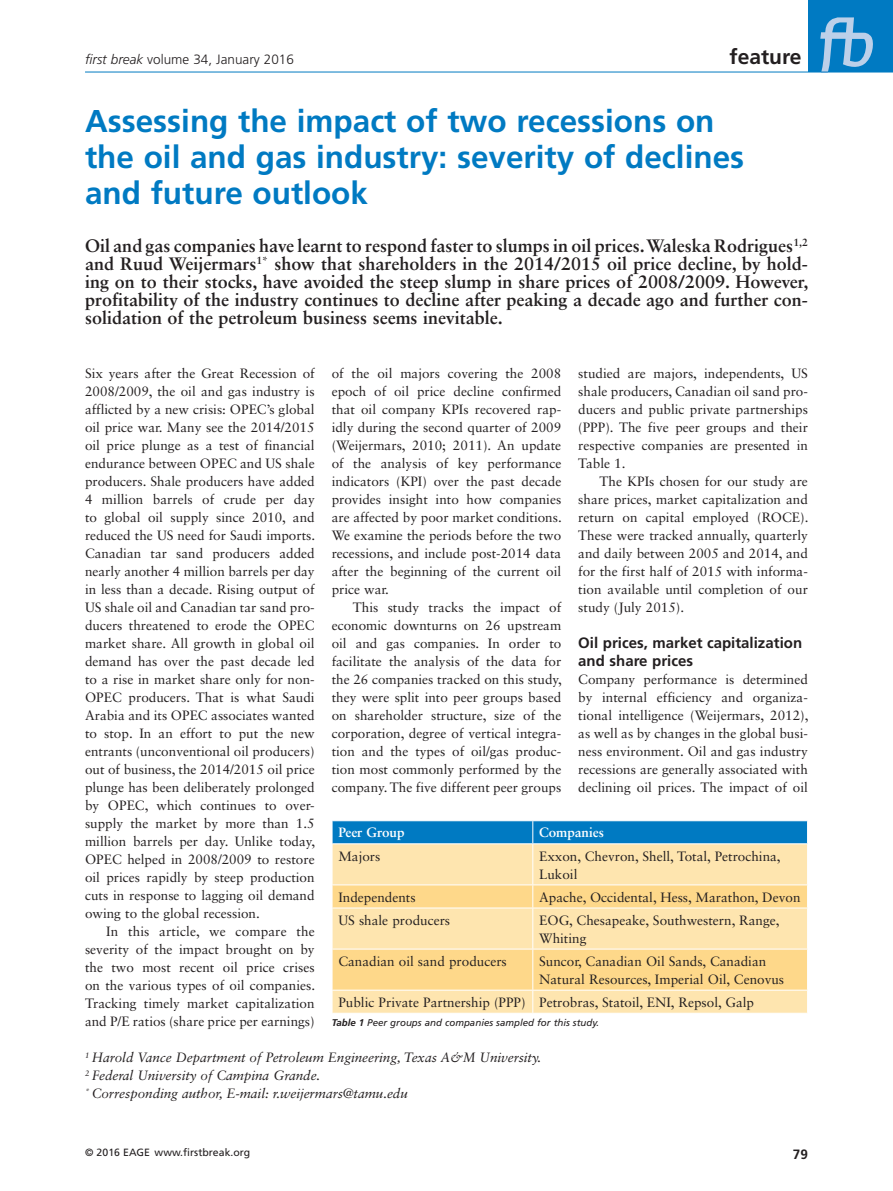
<style>
.page{position:relative;width:893px;height:1191px;background:#fff}
.page>*{position:absolute;margin:0;border:0;box-sizing:border-box;transform-origin:0 0}
._00_Kop_1{font:700 31.5px/36px "Frutiger LT Std";color:#007ac2}
.t1{font:700 21px "Frutiger LT Std";color:#231f20}
._03-Intro{font:700 18px/18px "Sabon LT Std";color:#231f20;text-align:justify}
._01-Kop_2{font:700 15px/18px "Frutiger LT Std";color:#231f20}
._04-Brood{font:13.5px/18px "Sabon LT Std";color:#231f20;text-align:justify}
._04-Brood_zonder_ins{font:13.5px/18px "Sabon LT Std";color:#231f20;text-align:justify}
.Tabel-brood{font:13.5px/18px "Sabon LT Std";color:#231f20}
._04-Brood_zonder_ins-2{font:italic 13.5px "Sabon LT Std";letter-spacing:-.005em;color:#231f20}
.t2{font:300 13.5px "Frutiger LT Std";color:#231f20}
.Tabel-kop{font:700 13.5px "Sabon LT Std";letter-spacing:-.005em;color:#fff}
.t3{font:700 13.5px "Frutiger LT Std";color:#231f20}
.t4{font:10.5px "Frutiger LT Std";color:#231f20}
._05-Caption_cursief{font:italic 9.75px "Frutiger LT Std";color:#231f20}
.s1{font-style:italic}
.s2{font-weight:700}
</style>
<div class="page">
<div style="left:808px;top:0;width:85px;height:72px;background:#007ac2"></div>
<svg style="left:820px;top:17px;width:53px;height:55px"></svg>
<hr style="left:85px;top:72px;width:808px;height:1px;background:#007ac2">
<div style="left:333px;top:844px;width:474px;height:168px;background:#fee5af"></div>
<svg style="left:333px;top:885px;width:474px;height:104px;background:#fedd9a"></svg>
<svg style="left:332px;top:820px;width:476px;height:23px;background:#0e81c5"></svg>
<hr style="left:532px;top:844px;width:1px;height:40px;background:#fff">
<hr style="left:332px;top:884px;width:201px;height:1px;background:#fff">
<svg style="left:332px;top:885px;width:1px;height:22px"></svg>
<hr style="left:533px;top:884px;width:275px;height:1px;background:#fff">
<svg style="left:532px;top:885px;width:1px;height:22px"></svg>
<hr style="left:332px;top:907px;width:201px;height:1px;background:#fff">
<hr style="left:533px;top:907px;width:275px;height:1px;background:#fff">
<hr style="left:532px;top:908px;width:1px;height:40px;background:#fff">
<hr style="left:332px;top:948px;width:201px;height:1px;background:#fff">
<hr style="left:533px;top:948px;width:275px;height:1px;background:#fff">
<hr style="left:532px;top:949px;width:1px;height:40px;background:#fff">
<hr style="left:332px;top:989px;width:201px;height:1px;background:#fff">
<svg style="left:332px;top:990px;width:1px;height:22px"></svg>
<hr style="left:533px;top:989px;width:275px;height:1px;background:#fff">
<svg style="left:532px;top:990px;width:1px;height:22px"></svg>
<p class="t2" style="left:85px;top:52px;width:210px"><span class="s1">first break</span> volume 34, January 2016</p>
<h2 class="t1" style="left:730px;top:45px;width:73px">feature</h2>
<p class="_00_Kop_1" style="left:85px;top:103px;width:661px">Assessing the impact of two recessions on the oil and gas industry: severity of declines and future outlook</p>
<p class="_03-Intro" style="left:85px;top:236px;width:725px">Oil and gas companies have learnt to respond faster to slumps in oil prices. Waleska Rodrigues<sup>1,2 </sup>and Ruud Weijermars<sup>1*</sup> show that shareholders in the 2014/2015 oil price decline, by hold&shy;ing on to their stocks, have avoided the steep slump in share prices of 2008/2009. However, profitability of the industry continues to decline after peaking a decade ago and further con&shy;solidation of the petroleum business seems inevitable.</p>
<p class="_04-Brood_zonder_ins" style="left:85px;top:364px;width:232px">Six years after the Great Recession of 2008/2009, the oil and gas industry is afflicted by a new crisis: OPEC’s global oil price war. Many see the 2014/2015 oil price plunge as a test of financial endurance between OPEC and US shale producers. Shale producers have added 4 million barrels of crude per day to global oil supply since 2010, and reduced the US need for Saudi imports.<br>Canadian tar sand producers added nearly another 4 million barrels per day in less than a decade. Rising output of US shale oil and Canadian tar sand pro&shy;ducers threatened to erode the OPEC market share. All growth in global oil demand has over the past decade led to a rise in market share only for non-OPEC producers. That is what Saudi Arabia and its OPEC associates wanted to stop. In an effort to put the new entrants (unconventional oil producers) out of business, the 2014/2015 oil price plunge has been deliberately prolonged by OPEC, which continues to over&shy;supply the market by more than 1.5 million barrels per day. Unlike today, OPEC helped in 2008/2009 to restore oil prices rapidly by steep production cuts in response to lagging oil demand owing to the global recession.</p>
<p class="_04-Brood" style="left:85px;top:922px;width:232px;text-indent:21px">In this article, we compare the severity of the impact brought on by the two most recent oil price crises on the various types of oil companies.<br>Tracking timely market capitalization and P/E ratios (share price per earnings)</p>
<p class="_04-Brood" style="left:332px;top:364px;width:232px">of the oil majors covering the 2008 epoch of oil price decline confirmed that oil company KPIs recovered rap&shy;idly during the second quarter of 2009 (Weijermars, 2010; 2011). An update of the analysis of key performance indicators (KPI) over the past decade provides insight into how companies are affected by poor market conditions.<br>We examine the periods before the two recessions, and include post-2014 data after the beginning of the current oil price war.</p>
<p class="_04-Brood" style="left:332px;top:598px;width:232px;text-indent:21px">This study tracks the impact of economic downturns on 26 upstream oil and gas companies. In order to facilitate the analysis of the data for the 26 companies tracked on this study, they were split into peer groups based on shareholder structure, size of the corporation, degree of vertical integra&shy;tion and the types of oil/gas produc&shy;tion most commonly performed by the company. The five different peer groups</p>
<p class="Tabel-kop" style="left:338px;top:824px;width:68px">Peer Group</p>
<p class="Tabel-kop" style="left:539px;top:824px;width:66px">Companies</p>
<p class="Tabel-brood" style="left:338px;top:846px;width:44px">Majors</p>
<p class="Tabel-brood" style="left:539px;top:846px;width:243px">Exxon, Chevron, Shell, Total, Petrochina,<br>Lukoil</p>
<p class="Tabel-brood" style="left:338px;top:887px;width:79px">Independents</p>
<p class="Tabel-brood" style="left:539px;top:887px;width:263px">Apache, Occidental, Hess, Marathon, Devon</p>
<p class="Tabel-brood" style="left:338px;top:911px;width:113px">US shale producers</p>
<p class="Tabel-brood" style="left:539px;top:911px;width:242px">EOG, Chesapeake, Southwestern, Range,<br>Whiting</p>
<p class="Tabel-brood" style="left:338px;top:952px;width:170px">Canadian oil sand producers</p>
<p class="Tabel-brood" style="left:539px;top:952px;width:247px">Suncor, Canadian Oil Sands, Canadian<br>Natural Resources, Imperial Oil, Cenovus</p>
<p class="Tabel-brood" style="left:338px;top:993px;width:189px">Public Private Partnership (PPP)</p>
<p class="Tabel-brood" style="left:539px;top:993px;width:216px">Petrobras, Statoil, ENI, Repsol, Galp</p>
<p class="_05-Caption_cursief" style="left:332px;top:1017px;width:269px"><span class="s2">Table 1</span> Peer groups and companies sampled for this study.</p>
<p class="_04-Brood" style="left:578px;top:364px;width:231px">studied are majors, independents, US shale producers, Canadian oil sand pro&shy;ducers and public private partnerships (PPP). The five peer groups and their respective companies are presented in Table 1.</p>
<p class="_04-Brood" style="left:578px;top:472px;width:232px;text-indent:21px">The KPIs chosen for our study are share prices, market capitalization and return on capital employed (ROCE).<br>These were tracked annually, quarterly and daily between 2005 and 2014, and for the first half of 2015 with informa&shy;tion available until completion of our study (July 2015).</p>
<p class="_01-Kop_2" style="left:578px;top:634px;width:225px">Oil prices, market capitalization and share prices</p>
<p class="_04-Brood_zonder_ins" style="left:578px;top:670px;width:232px">Company performance is determined by internal efficiency and organiza&shy;tional intelligence (Weijermars, 2012), as well as by changes in the global busi&shy;ness environment. Oil and gas industry recessions are generally associated with declining oil prices. The impact of oil</p>
<p class="_04-Brood_zonder_ins-2" style="left:85px;top:1049px;width:458px"><sup>1</sup> Harold Vance Department of Petroleum Engineering, Texas A&amp;M University.</p>
<p class="_04-Brood_zonder_ins-2" style="left:85px;top:1067px;width:237px"><sup>2</sup> Federal University of Campina Grande.</p>
<p class="_04-Brood_zonder_ins-2" style="left:85px;top:1085px;width:324px"><sup>*</sup> Corresponding author, E-mail: r.weijermars@tamu.edu</p>
<p class="t4" style="left:85px;top:1146px;width:167px">© 2016 EAGE www.firstbreak.org</p>
<p class="t3" style="left:793px;top:1146px;width:17px">79</p>
</div>
